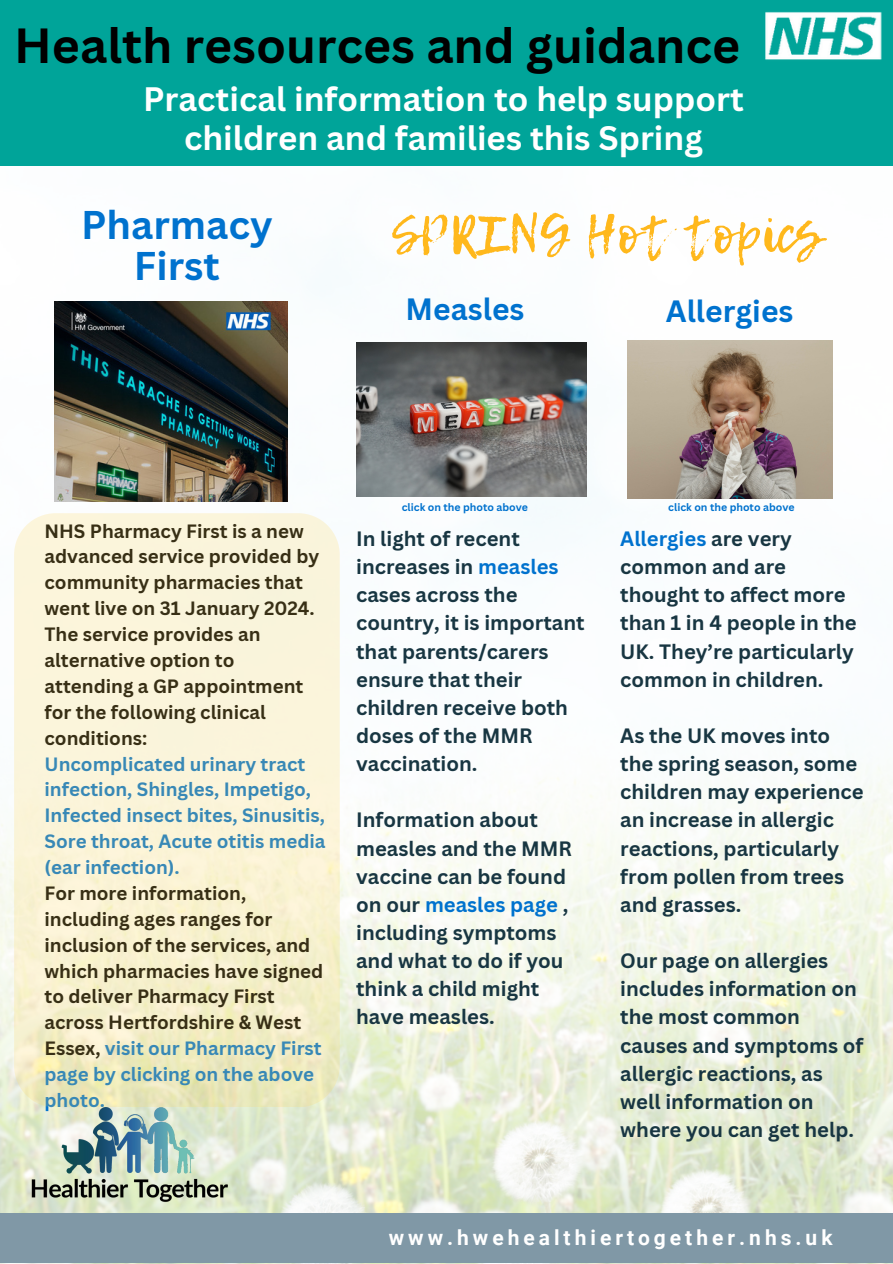
<style>
.page{position:relative;width:893px;height:1264px;background:#fff}
.page>*{position:absolute;margin:0;border:0;box-sizing:border-box;transform-origin:0 0}
.t1{font:53.1px "Lemon Tuesday";color:#ffb81c}
.t2{font:700 48px "Canva Sans";color:#000}
.t3{font:700 39px "Canva Sans";color:#0072ce}
.t4{font:700 33px/39.3px "Canva Sans";color:#fff;text-align:center}
.t5{font:700 30px "Canva Sans";color:#0072ce}
.t6{font:700 21px "Roboto";letter-spacing:.19em;color:#fff}
.t7{font:700 20.25px/28.2px "Canva Sans";color:#183642}
.t8{font:700 18.75px/25.8px "Canva Sans";color:#000}
.t9{font:700 10.5px "Canva Sans";color:#0072ce}
.s1{color:#0072ce}
</style>
<div class="page">
<img style="left:0;top:165px;width:892px;height:1048px">
<div style="left:0;top:1213px;width:892px;height:50px;background:#8098a6"></div>
<div style="left:0;top:0;width:892px;height:165px;background:#00a499"></div>
<img style="left:30px;top:1107px;width:197px;height:101px">
<img style="left:765px;top:12px;width:117px;height:48px">
<img style="left:627px;top:340px;width:205px;height:158px">
<img style="left:356px;top:343px;width:231px;height:154px">
<svg style="left:14px;top:513px;width:326px;height:594px;background:#f8f2d3"></svg>
<img style="left:54px;top:302px;width:233px;height:199px">
<p class="t2" style="left:14px;top:12px;width:727px">Health resources and guidance</p>
<p class="t4" style="left:143px;top:78px;width:602px">Practical information to help support children and families this Spring</p>
<h5 class="t3" style="left:81px;top:198px;width:193px">Pharmacy</h5>
<h5 class="t1" style="left:391px;top:194px;width:432px">SPRING Hot topics</h5>
<h5 class="t3" style="left:134px;top:238px;width:87px">First</h5>
<h4 class="t5" style="left:405px;top:288px;width:120px">Measles</h4>
<h5 class="t5" style="left:665px;top:290px;width:129px">Allergies</h5>
<h2 class="t8" style="left:44px;top:517px;width:282px">NHS Pharmacy First is a new advanced service provided by community pharmacies that went live on 31 January 2024.<br>The service provides an alternative option to attending a GP appointment for the following clinical conditions:<br><span class="s1">Uncomplicated urinary tract infection, Shingles, Impetigo,<br>Infected insect bites, Sinusitis,<br>Sore throat, Acute otitis media (ear infection).<br></span>For more information, including ages ranges for inclusion of the services, and which pharmacies have signed to deliver Pharmacy First across Hertfordshire &amp; West<br>Essex, <span class="s1">visit our Pharmacy First page by clicking on the above photo.</span></h2>
<h5 class="t9" style="left:402px;top:499px;width:128px">click on the photo above</h5>
<h5 class="t9" style="left:668px;top:499px;width:128px">click on the photo above</h5>
<p class="t7" style="left:356px;top:524px;width:230px">In light of recent increases in <span class="s1">measles </span>cases across the country, it is important that parents/carers ensure that their children receive both doses of the MMR vaccination.</p>
<p class="t7" style="left:356px;top:805px;width:217px">Information about measles and the MMR vaccine can be found on our <span class="s1">measles page</span> , including symptoms and what to do if you think a child might have measles.</p>
<h6 class="t7" style="left:620px;top:524px;width:238px"><span class="s1">Allergies</span> are very common and are thought to affect more than 1 in 4 people in the<br>UK. They’re particularly common in children.</h6>
<p class="t7" style="left:620px;top:721px;width:245px">As the UK moves into the spring season, some children may experience an increase in allergic reactions, particularly from pollen from trees and grasses.</p>
<h5 class="t7" style="left:620px;top:946px;width:245px">Our page on allergies includes information on the most common causes and symptoms of allergic reactions, as well information on where you can get help.</h5>
<h4 class="t6" style="left:389px;top:1225px;width:445px">www.hwehealthiertogether.nhs.uk</h4>
</div>
